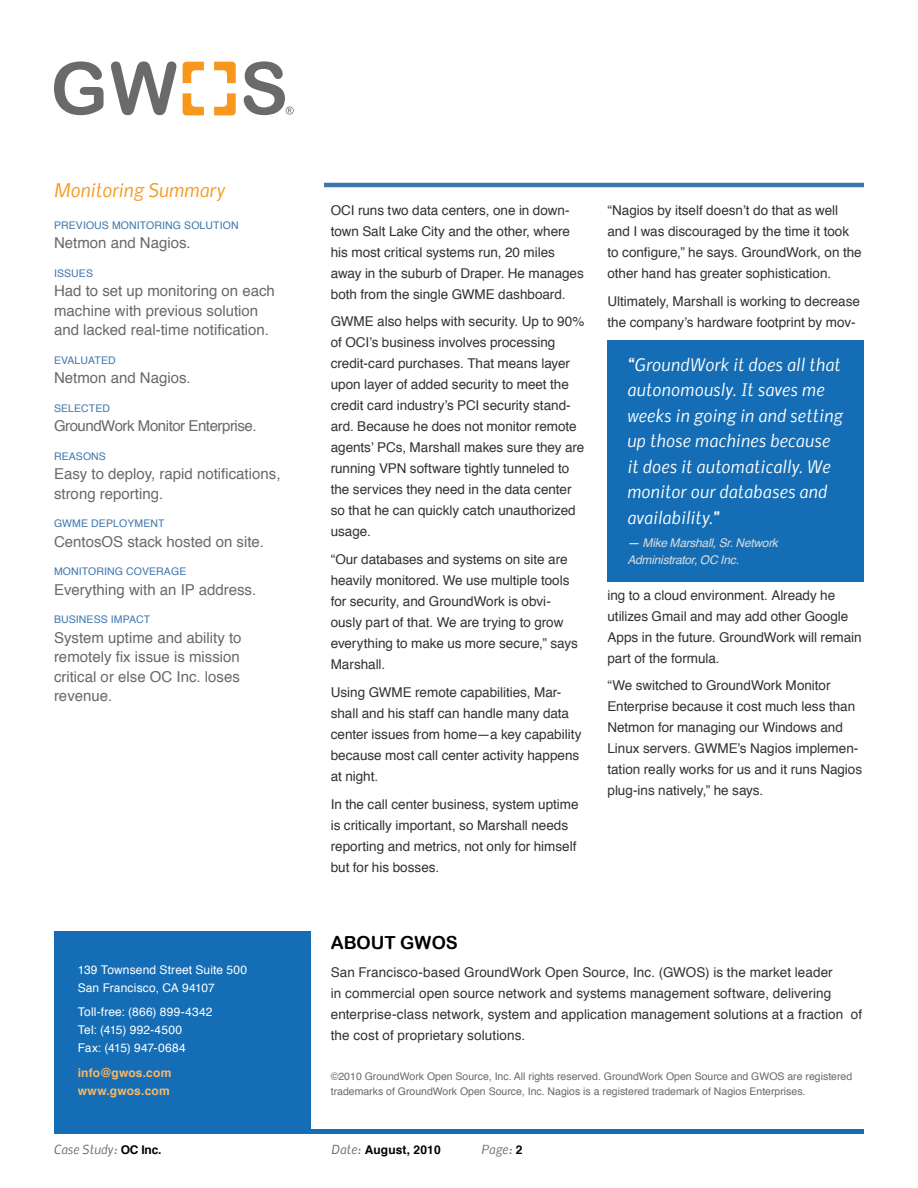
<style>
.page{position:relative;width:918px;height:1188px;background:#fff}
.page>*{position:absolute;margin:0;border:0;box-sizing:border-box;transform-origin:0 0}
.Body_Copy{font:italic 18px "Nobile";letter-spacing:-.005em;color:#f7981d}
.Callout_Header{font:18px "Arial Rounded MT Bold";color:#000}
.Body_Copy-2{font:italic 16.5px/25.5px "Nobile";letter-spacing:.015em;color:#fff}
.Callout_Text{font:15px/19.5px "Helvetica";color:#69696b}
.Callout_Text-2{font:15px "Helvetica";letter-spacing:-.03em;color:#69696b}
.Body_Copy-3{font:13.5px/21px "Helvetica";color:#323232}
.Body_Copy-4{font:12px "Helvetica";letter-spacing:.01em;color:#fff}
.Body_Copy-5{font:italic 12px/16.5px "Helvetica";letter-spacing:-.02em;color:#dbdcde}
.Body_Copy-6{font:700 12px "Helvetica";letter-spacing:.015em;color:#f9b868}
.t1{font:italic 12px "Nobile";letter-spacing:.01em;color:#69696b}
.t2{font:700 12px "Helvetica";letter-spacing:.01em;color:#000}
.Subtitle{font:10.5px/15px "Helvetica";color:#69696b}
.Callout_Subhead{font:10.5px "Helvetica";letter-spacing:.01em;color:#3d76ad}
.s1{color:#fff}
.s2{font-family:"Helvetica";font-weight:700;font-style:normal;color:#000}
.s3{font-family:"Nobile";font-weight:400;font-style:italic;color:#69696b}
</style>
<div class="page">
<svg style="left:214px;top:62px;width:22px;height:21px"></svg>
<svg style="left:214px;top:93px;width:22px;height:22px"></svg>
<svg style="left:183px;top:62px;width:21px;height:21px"></svg>
<svg style="left:183px;top:93px;width:21px;height:22px"></svg>
<svg style="left:54px;top:61px;width:50px;height:54px"></svg>
<svg style="left:111px;top:61px;width:65px;height:54px"></svg>
<svg style="left:244px;top:61px;width:50px;height:54px"></svg>
<hr style="left:54px;top:1130px;width:810px;height:4px;background:#156eb5">
<hr style="left:324px;top:183px;width:540px;height:4px;background:#3d76ad">
<div style="left:54px;top:931px;width:256px;height:203px;background:#156eb5"></div>
<div style="left:608px;top:340px;width:256px;height:242px;background:#156eb5"></div>
<p class="Body_Copy" style="left:54px;top:176px;width:173px">Monitoring Summary</p>
<p class="Callout_Subhead" style="left:54px;top:217px;width:186px">PREVIOUS MONITORING SOLUTION</p>
<p class="Callout_Text" style="left:54px;top:234px;width:138px">Netmon and Nagios.</p>
<p class="Callout_Subhead" style="left:54px;top:265px;width:41px">ISSUES</p>
<p class="Callout_Text" style="left:54px;top:282px;width:222px">Had to set up monitoring on each machine with previous solution and lacked real-time notification.</p>
<p class="Callout_Subhead" style="left:54px;top:352px;width:63px">EVALUATED</p>
<p class="Callout_Text" style="left:54px;top:369px;width:138px">Netmon and Nagios.</p>
<p class="Callout_Subhead" style="left:54px;top:400px;width:58px">SELECTED</p>
<p class="Callout_Text-2" style="left:54px;top:415px;width:204px">GroundWork Monitor Enterprise.</p>
<p class="Callout_Subhead" style="left:54px;top:448px;width:53px">REASONS</p>
<p class="Callout_Text" style="left:54px;top:465px;width:228px">Easy to deploy, rapid notifications, strong reporting.</p>
<p class="Callout_Subhead" style="left:54px;top:516px;width:112px">GWME DEPLOYMENT</p>
<p class="Callout_Text" style="left:54px;top:532px;width:212px">CentosOS stack hosted on site.</p>
<p class="Callout_Subhead" style="left:54px;top:564px;width:134px">MONITORING COVERAGE</p>
<p class="Callout_Text" style="left:54px;top:580px;width:204px">Everything with an IP address.</p>
<p class="Callout_Subhead" style="left:54px;top:612px;width:98px">BUSINESS IMPACT</p>
<p class="Callout_Text" style="left:54px;top:628px;width:189px;text-align:justify">System uptime and ability to remotely fix issue is mission critical or else OC Inc. loses revenue.</p>
<p class="Body_Copy-4" style="left:78px;top:960px;width:171px">139 Townsend Street Suite 500</p>
<p class="Body_Copy-4" style="left:78px;top:978px;width:138px">San Francisco, CA 94107</p>
<p class="Body_Copy-4" style="left:78px;top:1003px;width:136px">Toll-free: (866) 899-4342</p>
<p class="Body_Copy-4" style="left:78px;top:1021px;width:106px">Tel: (415) 992-4500</p>
<p class="Body_Copy-4" style="left:78px;top:1039px;width:109px">Fax: (415) 947-0684</p>
<p class="Body_Copy-6" style="left:78px;top:1063px;width:95px">info@gwos.com</p>
<p class="Body_Copy-6" style="left:78px;top:1081px;width:93px">www.gwos.com</p>
<p class="Body_Copy-3" style="left:331px;top:200px;width:255px">OCI runs two data centers, one in down&shy;town Salt Lake City and the other, where his most critical systems run, 20 miles away in the suburb of Draper. He manages both from the single GWME dashboard.</p>
<p class="Body_Copy-3" style="left:331px;top:312px;width:255px">GWME also helps with security. Up to 90% of OCI’s business involves processing credit-card purchases. That means layer upon layer of added security to meet the credit card industry’s PCI security stand&shy;ard. Because he does not monitor remote agents’ PCs, Marshall makes sure they are running VPN software tightly tunneled to the services they need in the data center so that he can quickly catch unauthorized usage.</p>
<p class="Body_Copy-3" style="left:331px;top:549px;width:249px">“Our databases and systems on site are heavily monitored. We use multiple tools for security, and GroundWork is obvi&shy;ously part of that. We are trying to grow everything to make us more secure,” says Marshall.</p>
<p class="Body_Copy-3" style="left:331px;top:682px;width:252px">Using GWME remote capabilities, Mar&shy;shall and his staff can handle many data center issues from home—a key capability because most call center activity happens at night.</p>
<p class="Body_Copy-3" style="left:331px;top:794px;width:249px">In the call center business, system uptime is critically important, so Marshall needs reporting and metrics, not only for himself but for his bosses.</p>
<p class="Body_Copy-3" style="left:608px;top:200px;width:256px">“Nagios by itself doesn’t do that as well and I was discouraged by the time it took to configure,” he says. GroundWork, on the other hand has greater sophistication.</p>
<p class="Body_Copy-3" style="left:608px;top:291px;width:254px">Ultimately, Marshall is working to decrease the company’s hardware footprint by mov-</p>
<p class="Body_Copy-2" style="left:627px;top:351px;width:217px">“GroundWork it does all that autonomously. It saves me weeks in going in and setting up those machines because it does it automatically. We monitor our databases and availability.”</p>
<p class="Body_Copy-5" style="left:627px;top:535px;width:152px"><span class="s1">—</span> Mike Marshall, Sr. Network<br>Administrator, OC Inc.</p>
<p class="Body_Copy-3" style="left:608px;top:585px;width:256px">ing to a cloud environment. Already he utilizes Gmail and may add other Google Apps in the future. GroundWork will remain part of the formula.</p>
<p class="Body_Copy-3" style="left:608px;top:676px;width:256px">“We switched to GroundWork Monitor Enterprise because it cost much less than Netmon for managing our Windows and Linux servers. GWME’s Nagios implemen&shy;tation really works for us and it runs Nagios plug-ins natively,” he says.</p>
<p class="Callout_Header" style="left:331px;top:932px;width:129px">ABOUT GWOS</p>
<p class="Body_Copy-3" style="left:331px;top:962px;width:533px">San Francisco-based GroundWork Open Source, Inc. (GWOS) is the market leader<br>in commercial open source network and systems management software, delivering enterprise-class network, system and application management solutions at a fraction of the cost of proprietary solutions.</p>
<p class="Subtitle" style="left:331px;top:1069px;width:523px">©2010 GroundWork Open Source, Inc. All rights reserved. GroundWork Open Source and GWOS are registered trademarks of GroundWork Open Source, Inc. Nagios is a registered trademark of Nagios Enterprises.</p>
<p class="t1" style="left:54px;top:1140px;width:109px">Case Study: <span class="s2">OC Inc.</span></p>
<p class="t2" style="left:331px;top:1140px;width:111px"><span class="s3">Date:</span> August, 2010</p>
<p class="t1" style="left:482px;top:1140px;width:42px">Page: <span class="s2">2</span></p>
</div>
